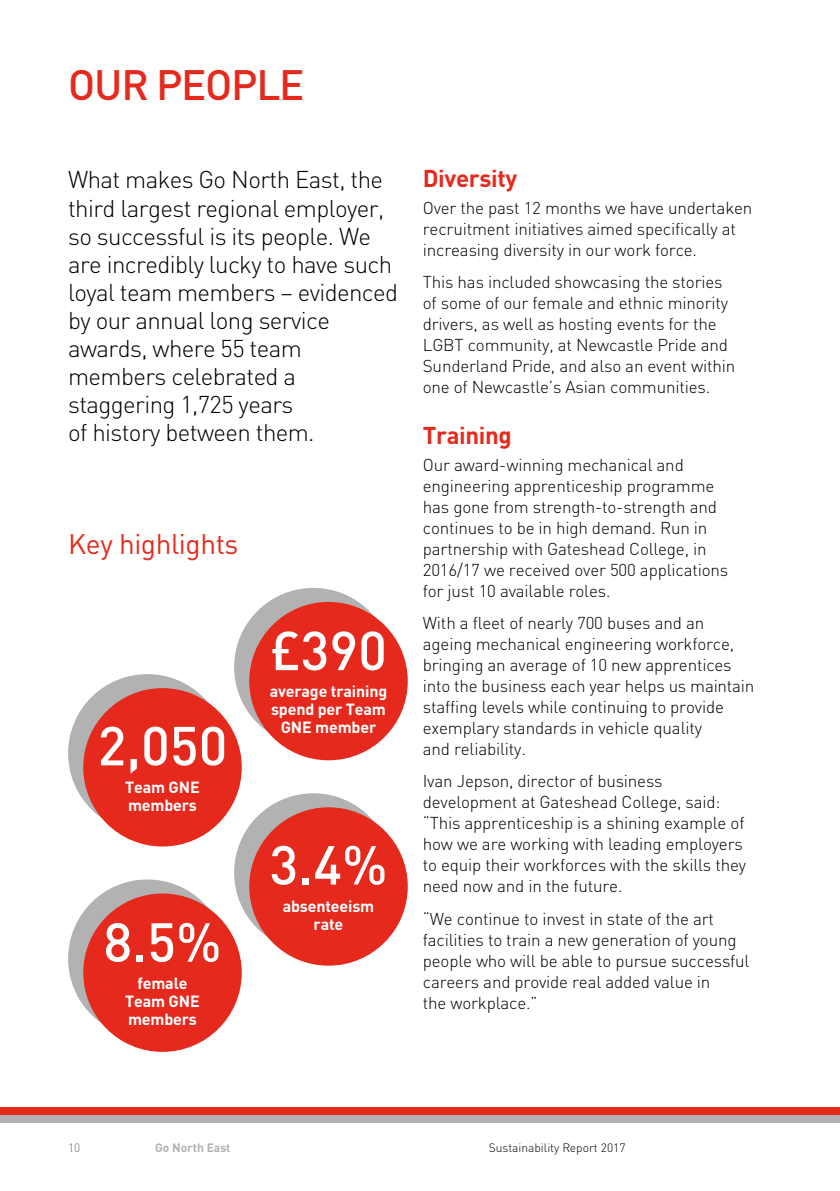
<style>
.page{position:relative;width:840px;height:1191px;background:#fff}
.page>*{position:absolute;margin:0;border:0;box-sizing:border-box;transform-origin:0 0}
.t1{font:500 54px "DINOT";color:#fff}
.t2{font:500 42px "DINOT";letter-spacing:-.03em;color:#e52a1d}
.t3{font:28px "DINOT";letter-spacing:-.015em;color:#e52a1d}
.t4{font:300 24px/28px "DINOT";letter-spacing:-.025em;color:#000}
.t5{font:700 24px "DINOT";letter-spacing:-.015em;color:#e52a1d}
.t6{font:300 17px/21px "DINOT";letter-spacing:-.01em;color:#000}
.t7{font:700 16px/18px "DINOT";letter-spacing:-.01em;color:#fff;text-align:center}
.t8{font:300 12px "DINOT";color:#000}
.t9{font:700 12px "DINOT";color:#b3b2b2}
.t10{font:300 12px "DINOT";color:#706f6f}
</style>
<div class="page">
<div style="left:68px;top:674px;width:158px;height:158px;background:#b3b2b2;border-radius:50%"></div>
<div style="left:83px;top:688px;width:158px;height:158px;background:#e52a1d;border-radius:50%"></div>
<div style="left:234px;top:588px;width:158px;height:158px;background:#b3b2b2;border-radius:50%"></div>
<div style="left:249px;top:602px;width:158px;height:158px;background:#e52a1d;border-radius:50%"></div>
<div style="left:68px;top:879px;width:158px;height:158px;background:#b3b2b2;border-radius:50%"></div>
<div style="left:83px;top:893px;width:158px;height:158px;background:#e52a1d;border-radius:50%"></div>
<div style="left:234px;top:793px;width:158px;height:158px;background:#b3b2b2;border-radius:50%"></div>
<div style="left:249px;top:807px;width:158px;height:158px;background:#e52a1d;border-radius:50%"></div>
<div style="left:0;top:1106px;width:839px;height:8px;background:#e52a1d"></div>
<div style="left:0;top:1114px;width:839px;height:8px;background:#b3b2b2"></div>
<h2 class="t2" style="left:68px;top:58px;width:238px">OUR PEOPLE</h2>
<p class="t4" style="left:68px;top:166px;width:331px">What makes Go North East, the third largest regional employer, so successful is its people. We are incredibly lucky to have such loyal team members – evidenced by our annual long service awards, where 55 team members celebrated a staggering 1,725 years<br>of history between them.</p>
<h3 class="t3" style="left:68px;top:526px;width:172px">Key highlights</h3>
<h1 class="t1" style="left:97px;top:711px;width:131px">2,050</h1>
<p class="t7" style="left:125px;top:777px;width:76px;text-align:left">Team GNE members</p>
<h1 class="t1" style="left:103px;top:907px;width:120px">8.5%</h1>
<p class="t7" style="left:125px;top:973px;width:76px">female<br>Team GNE members</p>
<h1 class="t1" style="left:270px;top:616px;width:118px">£390</h1>
<p class="t7" style="left:269px;top:682px;width:119px">average training spend per Team<br>GNE member</p>
<h1 class="t1" style="left:269px;top:830px;width:120px">3.4%</h1>
<p class="t7" style="left:282px;top:896px;width:93px">absenteeism rate</p>
<h3 class="t5" style="left:422px;top:163px;width:96px">Diversity</h3>
<p class="t6" style="left:422px;top:197px;width:331px">Over the past 12 months we have undertaken recruitment initiatives aimed specifically at increasing diversity in our work force.</p>
<p class="t6" style="left:422px;top:271px;width:314px">This has included showcasing the stories of some of our female and ethnic minority drivers, as well as hosting events for the LGBT community, at Newcastle Pride and Sunderland Pride, and also an event within one of Newcastle’s Asian communities.</p>
<h3 class="t5" style="left:422px;top:419px;width:90px">Training</h3>
<p class="t6" style="left:422px;top:454px;width:307px">Our award-winning mechanical and engineering apprenticeship programme has gone from strength-to-strength and continues to be in high demand. Run in partnership with Gateshead College, in 2016/17 we received over 500 applications for just 10 available roles.</p>
<p class="t6" style="left:422px;top:612px;width:333px">With a fleet of nearly 700 buses and an ageing mechanical engineering workforce, bringing an average of 10 new apprentices into the business each year helps us maintain staffing levels while continuing to provide exemplary standards in vehicle quality<br>and reliability.</p>
<p class="t6" style="left:422px;top:770px;width:324px">Ivan Jepson, director of business development at Gateshead College, said: “This apprenticeship is a shining example of how we are working with leading employers to equip their workforces with the skills they need now and in the future.</p>
<p class="t6" style="left:422px;top:908px;width:328px">“We continue to invest in state of the art facilities to train a new generation of young people who will be able to pursue successful careers and provide real added value in<br>the workplace.”</p>
<p class="t10" style="left:68px;top:1140px;width:14px">10</p>
<p class="t9" style="left:155px;top:1139px;width:77px">Go North East</p>
<p class="t8" style="left:488px;top:1140px;width:138px">Sustainability Report 2017</p>
</div>
